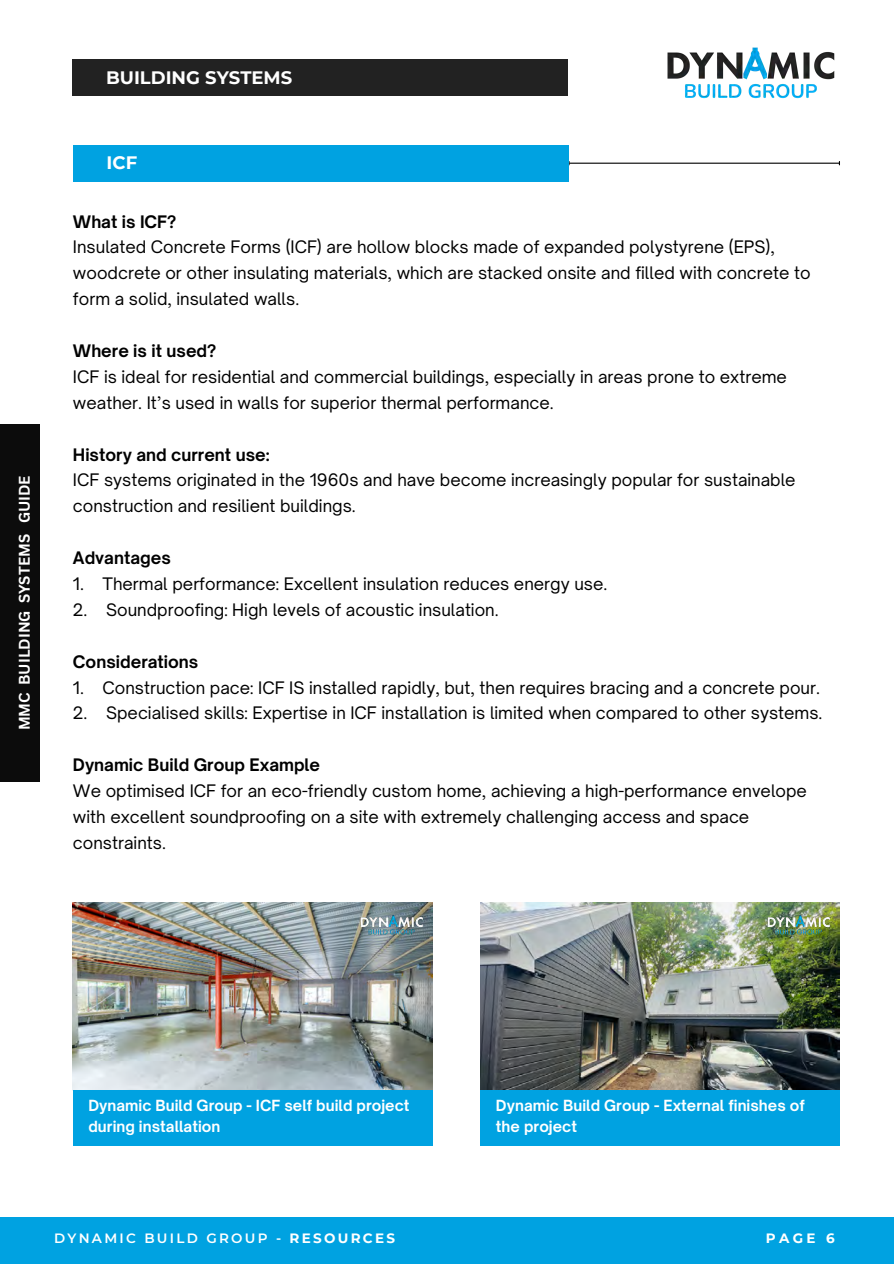
<style>
.page{position:relative;width:894px;height:1264px;background:#fff}
.page>*{position:absolute;margin:0;border:0;box-sizing:border-box;transform-origin:0 0}
.t1{font:700 18px "Montserrat";color:#fff}
.t2{font:16.5px/25.8px "Open Sauce One";color:#000}
.t3{font:700 16.5px "Open Sauce One";color:#000}
.t4{font:700 15px "Canva Sans";color:#fff}
.t5{font:700 14.7px/21.3px "Open Sauce One";letter-spacing:.005em;color:#fff}
.t6{font:600 13.5px "Montserrat";letter-spacing:.17em;color:#fff}
.t7{font:700 13.5px "Montserrat";color:#fff}
.s1{font-weight:700}
</style>
<div class="page">
<div style="left:0;top:1217px;width:893px;height:46px;background:#00a2e1"></div>
<img style="left:667px;top:47px;width:168px;height:52px">
<img style="left:73px;top:902px;width:359px;height:187px">
<div style="left:73px;top:1089px;width:359px;height:56px;background:#00a2e1"></div>
<img style="left:356px;top:910px;width:70px;height:29px">
<hr style="left:569px;top:163px;width:269px;height:1px;background:#000">
<div style="left:73px;top:145px;width:495px;height:36px;background:#00a2e1"></div>
<div style="left:0;top:424px;width:40px;height:357px;background:#0c0c0c"></div>
<img style="left:480px;top:902px;width:359px;height:187px">
<div style="left:480px;top:1089px;width:359px;height:56px;background:#00a2e1"></div>
<img style="left:763px;top:910px;width:70px;height:29px">
<div style="left:72px;top:59px;width:495px;height:37px;background:#222"></div>
<h2 class="t4" style="left:14px;top:730px;width:256px;rotate:-90deg">MMC BUILDING SYSTEMS GUIDE</h2>
<p class="t1" style="left:106px;top:66px;width:188px">BUILDING SYSTEMS</p>
<h2 class="t1" style="left:107px;top:152px;width:32px">ICF</h2>
<h1 class="t2" style="left:73px;top:208px;width:739px"><span class="s1">What is ICF?<br></span>Insulated Concrete Forms (ICF) are hollow blocks made of expanded polystyrene (EPS), woodcrete or other insulating materials, which are stacked onsite and filled with concrete to form a solid, insulated walls.</h1>
<p class="t2" style="left:73px;top:338px;width:715px"><span class="s1">Where is it used?<br></span>ICF is ideal for residential and commercial buildings, especially in areas prone to extreme weather. It’s used in walls for superior thermal performance.</p>
<h1 class="t2" style="left:73px;top:441px;width:724px"><span class="s1">History and current use:<br></span>ICF systems originated in the 1960s and have become increasingly popular for sustainable construction and resilient buildings.</h1>
<p class="t3" style="left:73px;top:547px;width:99px">Advantages</p>
<p class="t2" style="left:73px;top:571px;width:536px">1. Thermal performance: Excellent insulation reduces energy use.</p>
<p class="t2" style="left:73px;top:596px;width:427px">2. Soundproofing: High levels of acoustic insulation.</p>
<h3 class="t3" style="left:73px;top:651px;width:127px">Considerations</h3>
<h3 class="t2" style="left:73px;top:674px;width:748px">1. Construction pace: ICF IS installed rapidly, but, then requires bracing and a concrete pour.</h3>
<h3 class="t2" style="left:73px;top:700px;width:750px">2. Specialised skills: Expertise in ICF installation is limited when compared to other systems.</h3>
<h2 class="t2" style="left:73px;top:752px;width:735px"><span class="s1">Dynamic Build Group Example<br></span>We optimised ICF for an eco-friendly custom home, achieving a high-performance envelope with excellent soundproofing on a site with extremely challenging access and space constraints.</h2>
<h2 class="t5" style="left:88px;top:1094px;width:322px">Dynamic Build Group - ICF self build project during installation</h2>
<h2 class="t6" style="left:54px;top:1230px;width:342px">DYNAMIC BUILD GROUP - <span class="s1">RESOURCES</span></h2>
<p class="t5" style="left:496px;top:1094px;width:310px">Dynamic Build Group - External finishes of the project</p>
<h2 class="t7" style="left:765px;top:1230px;width:70px">PAGE 6</h2>
</div>
